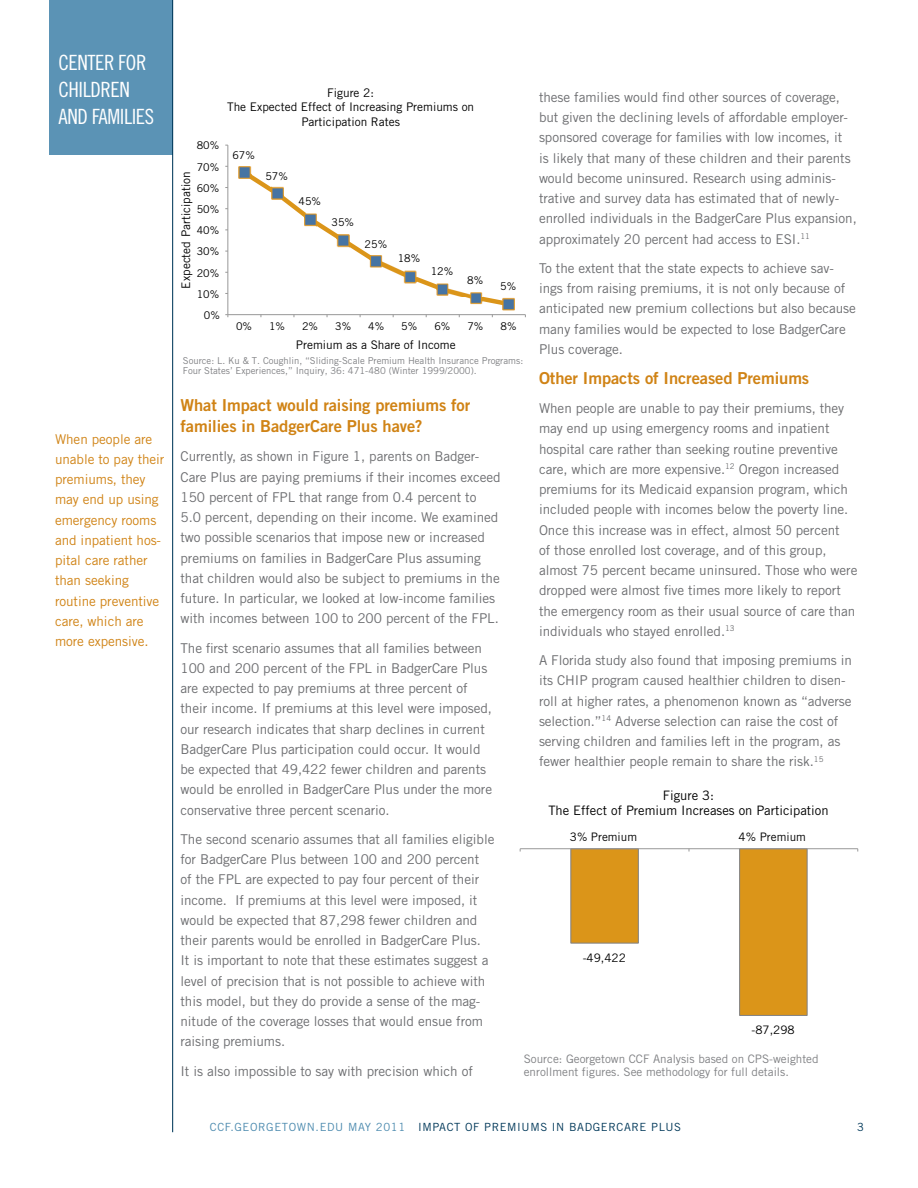
<style>
.page{position:relative;width:918px;height:1188px;background:#fff}
.page>*{position:absolute;margin:0;border:0;box-sizing:border-box;transform-origin:0 0}
.t1{font:21px/27px "Trade Gothic Cond Eighteen";letter-spacing:-.02em;color:#fff}
.t2{font:16.5px/21px "Trade Gothic Bold Two";letter-spacing:-.005em;color:#d08315}
.t3{font:13.5px/20.2px "Trade Gothic";letter-spacing:-.005em;color:#6c6d70}
.Subheads{font:13.5px/20.2px "Trade Gothic";letter-spacing:-.005em;color:#d08315}
.t4{font:13.05px/15.6px "Trade Gothic";color:#000;text-align:center}
.t5{font:13.05px "Arial";color:#000}
.t6{font:11.85px/14.2px "Trade Gothic";color:#000;text-align:center}
.t7{font:11.7px/13px "Trade Gothic";color:#808184}
.t8{font:11.7px "Trade Gothic";color:#000}
.Subheads-2{font:11.25px "Trade Gothic";letter-spacing:.055em;color:#003859}
.t9{font:10.65px "Trade Gothic";color:#000}
.t10{font:9.45px/10.6px "Trade Gothic";color:#808184}
.s1{color:#4d8baf}
</style>
<div class="page">
<div style="left:50px;top:0;width:123px;height:154px;background:#5b93b5"></div>
<hr style="left:172px;top:0;width:1px;height:1132px;background:#003859">
<hr style="left:227px;top:145px;width:1px;height:170px;background:#989898">
<hr style="left:228px;top:314px;width:297px;height:1px;background:#989898">
<svg style="left:238px;top:167px;width:277px;height:150px"></svg>
<svg style="left:519px;top:848px;width:340px;height:168px"></svg>
<p class="t1" style="left:59px;top:49px;width:97px">CENTER FOR<br>CHILDREN<br>AND FAMILIES</p>
<p class="Subheads" style="left:55px;top:428px;width:111px">When people are unable to pay their premiums, they may end up using emergency rooms and inpatient hos&shy;pital care rather than seeking routine preventive care, which are more expensive.</p>
<p class="t6" style="left:227px;top:86px;width:249px">Figure 2:<br>The Expected Effect of Increasing Premiums on<br>Participation Rates</p>
<p class="t3" style="left:539px;top:87px;width:319px">these families would find other sources of coverage, but given the declining levels of affordable employer&shy;sponsored coverage for families with low incomes, it<br>is likely that many of these children and their parents would become uninsured. Research using adminis&shy;trative and survey data has estimated that of newly&shy;enrolled individuals in the BadgerCare Plus expansion, approximately 20 percent had access to ESI.<sup>11</sup></p>
<p class="t3" style="left:539px;top:258px;width:318px">To the extent that the state expects to achieve sav&shy;ings from raising premiums, it is not only because of anticipated new premium collections but also because many families would be expected to lose BadgerCare Plus coverage.</p>
<p class="t2" style="left:539px;top:367px;width:272px">Other Impacts of Increased Premiums</p>
<p class="t3" style="left:539px;top:398px;width:320px">When people are unable to pay their premiums, they may end up using emergency rooms and inpatient hospital care rather than seeking routine preventive care, which are more expensive.<sup>12</sup> Oregon increased premiums for its Medicaid expansion program, which included people with incomes below the poverty line.<br>Once this increase was in effect, almost 50 percent<br>of those enrolled lost coverage, and of this group, almost 75 percent became uninsured. Those who were dropped were almost five times more likely to report the emergency room as their usual source of care than individuals who stayed enrolled.<sup>13</sup></p>
<p class="t3" style="left:539px;top:650px;width:315px">A Florida study also found that imposing premiums in its CHIP program caused healthier children to disen&shy;roll at higher rates, a phenomenon known as “adverse selection.”<sup>14</sup> Adverse selection can raise the cost of serving children and families left in the program, as fewer healthier people remain to share the risk.<sup>15</sup></p>
<p class="t9" style="left:197px;top:139px;width:24px">80%</p>
<p class="t9" style="left:232px;top:148px;width:24px">67%</p>
<p class="t9" style="left:197px;top:160px;width:24px">70%</p>
<p class="t9" style="left:265px;top:170px;width:24px">57%</p>
<p class="t6" style="left:179px;top:289px;width:119px;rotate:-90deg">Expected Participation</p>
<p class="t9" style="left:197px;top:182px;width:24px">60%</p>
<p class="t9" style="left:298px;top:195px;width:24px">45%</p>
<p class="t9" style="left:197px;top:203px;width:24px">50%</p>
<p class="t9" style="left:332px;top:216px;width:24px">35%</p>
<p class="t9" style="left:197px;top:224px;width:24px">40%</p>
<p class="t9" style="left:365px;top:237px;width:24px">25%</p>
<p class="t9" style="left:197px;top:245px;width:24px">30%</p>
<p class="t9" style="left:398px;top:252px;width:24px">18%</p>
<p class="t9" style="left:431px;top:265px;width:24px">12%</p>
<p class="t9" style="left:197px;top:266px;width:24px">20%</p>
<p class="t9" style="left:467px;top:273px;width:18px">8%</p>
<p class="t9" style="left:500px;top:280px;width:18px">5%</p>
<p class="t9" style="left:197px;top:287px;width:24px">10%</p>
<p class="t9" style="left:204px;top:309px;width:18px">0%</p>
<p class="t9" style="left:236px;top:320px;width:18px">0%</p>
<p class="t9" style="left:269px;top:320px;width:18px">1%</p>
<p class="t9" style="left:302px;top:320px;width:18px">2%</p>
<p class="t9" style="left:335px;top:320px;width:18px">3%</p>
<p class="t9" style="left:368px;top:320px;width:18px">4%</p>
<p class="t9" style="left:401px;top:320px;width:18px">5%</p>
<p class="t9" style="left:434px;top:320px;width:18px">6%</p>
<p class="t9" style="left:467px;top:320px;width:18px">7%</p>
<p class="t9" style="left:500px;top:320px;width:18px">8%</p>
<p class="t6" style="left:296px;top:337px;width:161px">Premium as a Share of Income</p>
<p class="t10" style="left:183px;top:355px;width:342px">Source: L. Ku &amp; T. Coughlin, “Sliding-Scale Premium Health Insurance Programs:<br>Four States’ Experiences,” Inquiry, 36: 471-480 (Winter 1999/2000).</p>
<p class="t2" style="left:181px;top:394px;width:291px">What Impact would raising premiums for families in BadgerCare Plus have?</p>
<p class="t3" style="left:181px;top:446px;width:322px">Currently, as shown in Figure 1, parents on Badger-Care Plus are paying premiums if their incomes exceed 150 percent of FPL that range from 0.4 percent to<br>5.0 percent, depending on their income. We examined two possible scenarios that impose new or increased premiums on families in BadgerCare Plus assuming that children would also be subject to premiums in the future. In particular, we looked at low-income families with incomes between 100 to 200 percent of the FPL.</p>
<p class="t3" style="left:181px;top:637px;width:313px">The first scenario assumes that all families between 100 and 200 percent of the FPL in BadgerCare Plus are expected to pay premiums at three percent of their income. If premiums at this level were imposed, our research indicates that sharp declines in current BadgerCare Plus participation could occur. It would be expected that 49,422 fewer children and parents would be enrolled in BadgerCare Plus under the more conservative three percent scenario.</p>
<p class="t3" style="left:181px;top:829px;width:316px">The second scenario assumes that all families eligible for BadgerCare Plus between 100 and 200 percent<br>of the FPL are expected to pay four percent of their income. If premiums at this level were imposed, it would be expected that 87,298 fewer children and their parents would be enrolled in BadgerCare Plus.<br>It is important to note that these estimates suggest a level of precision that is not possible to achieve with this model, but they do provide a sense of the mag&shy;nitude of the coverage losses that would ensue from raising premiums.</p>
<p class="t3" style="left:181px;top:1060px;width:294px">It is also impossible to say with precision which of</p>
<p class="t4" style="left:548px;top:787px;width:282px">Figure 3:<br>The Effect of Premium Increases on Participation</p>
<p class="t5" style="left:285px;top:796px;width:130px">3% Premium -49,422</p>
<p class="t8" style="left:570px;top:830px;width:69px">3% Premium</p>
<p class="t8" style="left:739px;top:830px;width:69px">4% Premium</p>
<p class="t8" style="left:583px;top:951px;width:45px">-49,422</p>
<p class="t8" style="left:752px;top:1023px;width:45px">-87,298</p>
<p class="t7" style="left:524px;top:1052px;width:296px">Source: Georgetown CCF Analysis based on CPS-weighted enrollment figures. See methodology for full details.</p>
<p class="Subheads-2" style="left:210px;top:1121px;width:473px"><span class="s1">CCF.GEORGETOWN.EDU MAY 2011</span> IMPACT OF PREMIUMS IN BADGERCARE PLUS</p>
<p class="Subheads-2" style="left:857px;top:1121px;width:8px">3</p>
</div>
